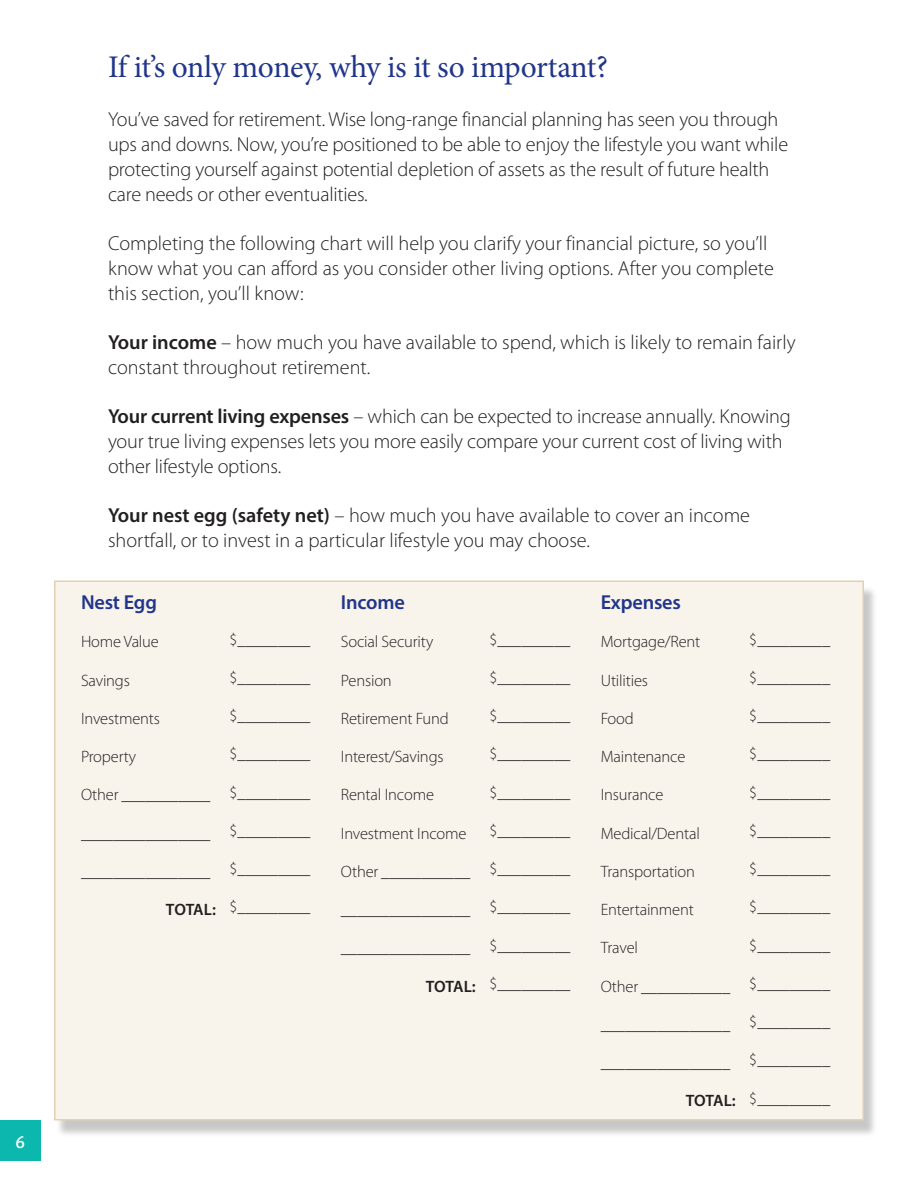
<style>
.page{position:relative;width:918px;height:1188px;background:#fff}
.page>*{position:absolute;margin:0;border:0;box-sizing:border-box;transform-origin:0 0}
.t1{font:31.5px "Minion Pro";letter-spacing:-.015em;color:#20358b}
.t2{font:300 20.25px/24.8px "Myriad Pro";letter-spacing:-.01em;color:#221f1f}
.t3{font:600 20.25px "Myriad Pro";letter-spacing:-.01em;color:#20358b}
.t4{font:500 20.25px "Alegreya Sans";color:#fff}
.t5{font:300 16.5px "Myriad Pro";letter-spacing:-.01em;color:#221f1f}
.t6{font:600 16.5px "Myriad Pro";letter-spacing:-.015em;color:#221f1f}
.s1{font-weight:600}
</style>
<div class="page">
<div style="left:56px;top:585px;width:821px;height:552px;background:#221f1f;opacity:.25"></div>
<div style="left:54px;top:580px;width:810px;height:540px;background:#f8f3eb;border:2px solid #e4d1b3"></div>
<div style="left:0;top:1120px;width:41px;height:41px;background:#0cb8ad"></div>
<p class="t4" style="left:15px;top:1133px;width:11px">6</p>
<h1 class="t1" style="left:108px;top:54px;width:502px">If it’s only money, why is it so important?</h1>
<p class="t2" style="left:108px;top:109px;width:682px">You’ve saved for retirement. Wise long-range financial planning has seen you through ups and downs. Now, you’re positioned to be able to enjoy the lifestyle you want while protecting yourself against potential depletion of assets as the result of future health care needs or other eventualities.</p>
<p class="t2" style="left:108px;top:233px;width:667px">Completing the following chart will help you clarify your financial picture, so you’ll know what you can afford as you consider other living options. After you complete this section, you’ll know:</p>
<p class="t2" style="left:108px;top:331px;width:689px"><span class="s1">Your income</span> – how much you have available to spend, which is likely to remain fairly constant throughout retirement.</p>
<p class="t2" style="left:108px;top:406px;width:684px"><span class="s1">Your current living expenses</span> – which can be expected to increase annually. Knowing your true living expenses lets you more easily compare your current cost of living with other lifestyle options.</p>
<p class="t2" style="left:108px;top:505px;width:644px"><span class="s1">Your nest egg (safety net)</span> – how much you have available to cover an income shortfall, or to invest in a particular lifestyle you may choose.</p>
<p class="t3" style="left:81px;top:595px;width:77px">Nest Egg</p>
<p class="t5" style="left:81px;top:635px;width:79px">Home Value</p>
<p class="t5" style="left:81px;top:673px;width:50px">Savings</p>
<p class="t5" style="left:81px;top:712px;width:80px">Investments</p>
<p class="t5" style="left:81px;top:750px;width:57px">Property</p>
<p class="t5" style="left:81px;top:788px;width:131px">Other ___________</p>
<p class="t5" style="left:81px;top:826px;width:131px">________________</p>
<p class="t5" style="left:81px;top:865px;width:131px">________________</p>
<p class="t6" style="left:166px;top:903px;width:52px">TOTAL:</p>
<p class="t5" style="left:229px;top:632px;width:83px">$ _________</p>
<p class="t5" style="left:229px;top:671px;width:83px">$ _________</p>
<p class="t5" style="left:229px;top:709px;width:83px">$ _________</p>
<p class="t5" style="left:229px;top:747px;width:83px">$ _________</p>
<p class="t5" style="left:229px;top:785px;width:83px">$ _________</p>
<p class="t5" style="left:229px;top:824px;width:83px">$ _________</p>
<p class="t5" style="left:229px;top:862px;width:83px">$ _________</p>
<p class="t5" style="left:229px;top:900px;width:83px">$ _________</p>
<p class="t3" style="left:341px;top:595px;width:65px">Income</p>
<p class="t5" style="left:341px;top:635px;width:94px">Social Security</p>
<p class="t5" style="left:341px;top:673px;width:52px">Pension</p>
<p class="t5" style="left:341px;top:712px;width:109px">Retirement Fund</p>
<p class="t5" style="left:341px;top:750px;width:104px">Interest/Savings</p>
<p class="t5" style="left:341px;top:788px;width:95px">Rental Income</p>
<p class="t5" style="left:341px;top:826px;width:127px">Investment Income</p>
<p class="t5" style="left:341px;top:865px;width:131px">Other ___________</p>
<p class="t5" style="left:341px;top:903px;width:131px">________________</p>
<p class="t5" style="left:341px;top:941px;width:131px">________________</p>
<p class="t6" style="left:426px;top:980px;width:52px">TOTAL:</p>
<p class="t5" style="left:489px;top:632px;width:83px">$ _________</p>
<p class="t5" style="left:489px;top:671px;width:83px">$ _________</p>
<p class="t5" style="left:489px;top:709px;width:83px">$ _________</p>
<p class="t5" style="left:489px;top:747px;width:83px">$ _________</p>
<p class="t5" style="left:489px;top:785px;width:83px">$ _________</p>
<p class="t5" style="left:489px;top:824px;width:83px">$ _________</p>
<p class="t5" style="left:489px;top:862px;width:83px">$ _________</p>
<p class="t5" style="left:489px;top:900px;width:83px">$ _________</p>
<p class="t5" style="left:489px;top:938px;width:83px">$ _________</p>
<p class="t5" style="left:489px;top:977px;width:83px">$ _________</p>
<p class="t3" style="left:601px;top:595px;width:82px">Expenses</p>
<p class="t5" style="left:601px;top:635px;width:101px">Mortgage/Rent</p>
<p class="t5" style="left:601px;top:673px;width:49px">Utilities</p>
<p class="t5" style="left:601px;top:712px;width:35px">Food</p>
<p class="t5" style="left:601px;top:750px;width:86px">Maintenance</p>
<p class="t5" style="left:601px;top:788px;width:64px">Insurance</p>
<p class="t5" style="left:601px;top:826px;width:101px">Medical/Dental</p>
<p class="t5" style="left:601px;top:865px;width:96px">Transportation</p>
<p class="t5" style="left:601px;top:903px;width:95px">Entertainment</p>
<p class="t5" style="left:601px;top:941px;width:39px">Travel</p>
<p class="t5" style="left:601px;top:979px;width:131px">Other ___________</p>
<p class="t5" style="left:601px;top:1018px;width:131px">________________</p>
<p class="t5" style="left:601px;top:1056px;width:131px">________________</p>
<p class="t6" style="left:686px;top:1095px;width:52px">TOTAL:</p>
<p class="t5" style="left:749px;top:632px;width:83px">$ _________</p>
<p class="t5" style="left:749px;top:671px;width:83px">$ _________</p>
<p class="t5" style="left:749px;top:709px;width:83px">$ _________</p>
<p class="t5" style="left:749px;top:747px;width:83px">$ _________</p>
<p class="t5" style="left:749px;top:785px;width:83px">$ _________</p>
<p class="t5" style="left:749px;top:824px;width:83px">$ _________</p>
<p class="t5" style="left:749px;top:862px;width:83px">$ _________</p>
<p class="t5" style="left:749px;top:900px;width:83px">$ _________</p>
<p class="t5" style="left:749px;top:938px;width:83px">$ _________</p>
<p class="t5" style="left:749px;top:977px;width:83px">$ _________</p>
<p class="t5" style="left:749px;top:1015px;width:83px">$ _________</p>
<p class="t5" style="left:749px;top:1053px;width:83px">$ _________</p>
<p class="t5" style="left:749px;top:1091px;width:83px">$ _________</p>
</div>
